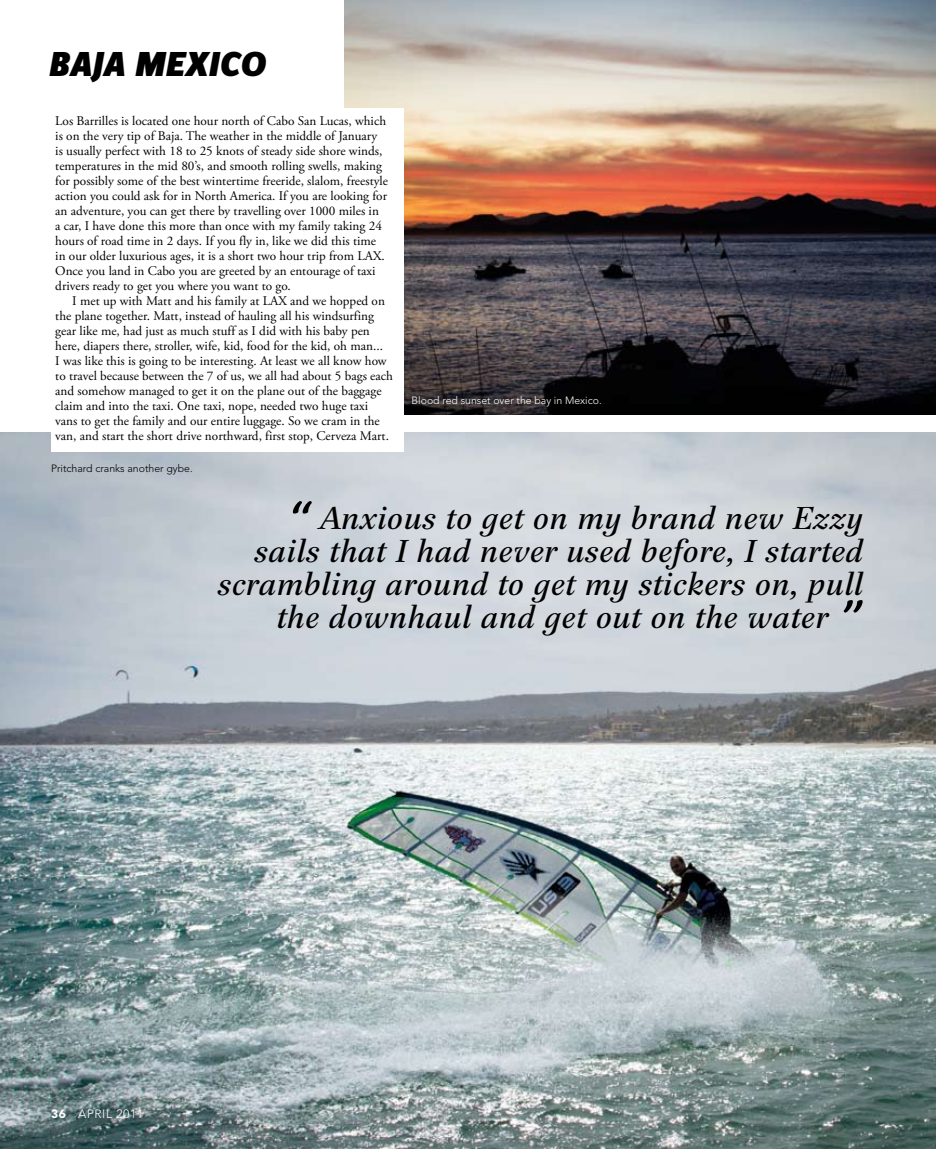
<style>
.page{position:relative;width:936px;height:1149px;background:#fff}
.page>*{position:absolute;margin:0;border:0;box-sizing:border-box;transform-origin:0 0}
.t1{font:italic 900 36px "Zine Sans Dis";letter-spacing:.02em;color:#000}
.t2{font:italic 31.5px/33px "Paperback 24";letter-spacing:.05em;color:#000;text-align:right}
.t3{font:13.2px/15px "Adobe Garamond Pro";color:#000}
.t4{font:300 12px "Avenir";letter-spacing:.05em;color:#fff}
.t5{font:300 10.5px "Avenir";color:#fff}
.t6{font:300 10.5px "Avenir";color:#000}
.s1{font-family:"Marketing Script";font-style:normal;font-size:52.5px}
.s2{font-weight:900}
</style>
<div class="page">
<img style="left:0;top:432px;width:935px;height:716px">
<img style="left:344px;top:0;width:591px;height:414px">
<div style="left:51px;top:108px;width:352px;height:343px;background:#fff"></div>
<h1 class="t1" style="left:48px;top:44px;width:218px">BAJA MEXICO</h1>
<p class="t3" style="left:55px;top:114px;width:334px">Los Barrilles is located one hour north of Cabo San Lucas, which is on the very tip of Baja. The weather in the middle of January is usually perfect with 18 to 25 knots of steady side shore winds, temperatures in the mid 80’s, and smooth rolling swells, making for possibly some of the best wintertime freeride, slalom, freestyle action you could ask for in North America. If you are looking for an adventure, you can get there by travelling over 1000 miles in<br>a car, I have done this more than once with my family taking 24 hours of road time in 2 days. If you fly in, like we did this time in our older luxurious ages, it is a short two hour trip from LAX.<br>Once you land in Cabo you are greeted by an entourage of taxi drivers ready to get you where you want to go.</p>
<p class="t3" style="left:55px;top:294px;width:339px;text-indent:17px">I met up with Matt and his family at LAX and we hopped on the plane together. Matt, instead of hauling all his windsurfing gear like me, had just as much stuff as I did with his baby pen here, diapers there, stroller, wife, kid, food for the kid, oh man...<br>I was like this is going to be interesting. At least we all know how to travel because between the 7 of us, we all had about 5 bags each and somehow managed to get it on the plane out of the baggage claim and into the taxi. One taxi, nope, needed two huge taxi vans to get the family and our entire luggage. So we cram in the van, and start the short drive northward, first stop, Cerveza Mart.</p>
<p class="t6" style="left:51px;top:462px;width:143px">Pritchard cranks another gybe.</p>
<p class="t5" style="left:411px;top:394px;width:192px">Blood red sunset over the bay in Mexico.</p>
<h2 class="t2" style="left:219px;top:502px;width:646px"><span class="s1">“</span> Anxious to get on my brand new Ezzy sails that I had never used before, I started scrambling around to get my stickers on, pull the downhaul and get out on the water <span class="s1">”</span></h2>
<p class="t4" style="left:51px;top:1106px;width:94px"><span class="s2">36</span> APRI L 2011</p>
</div>
